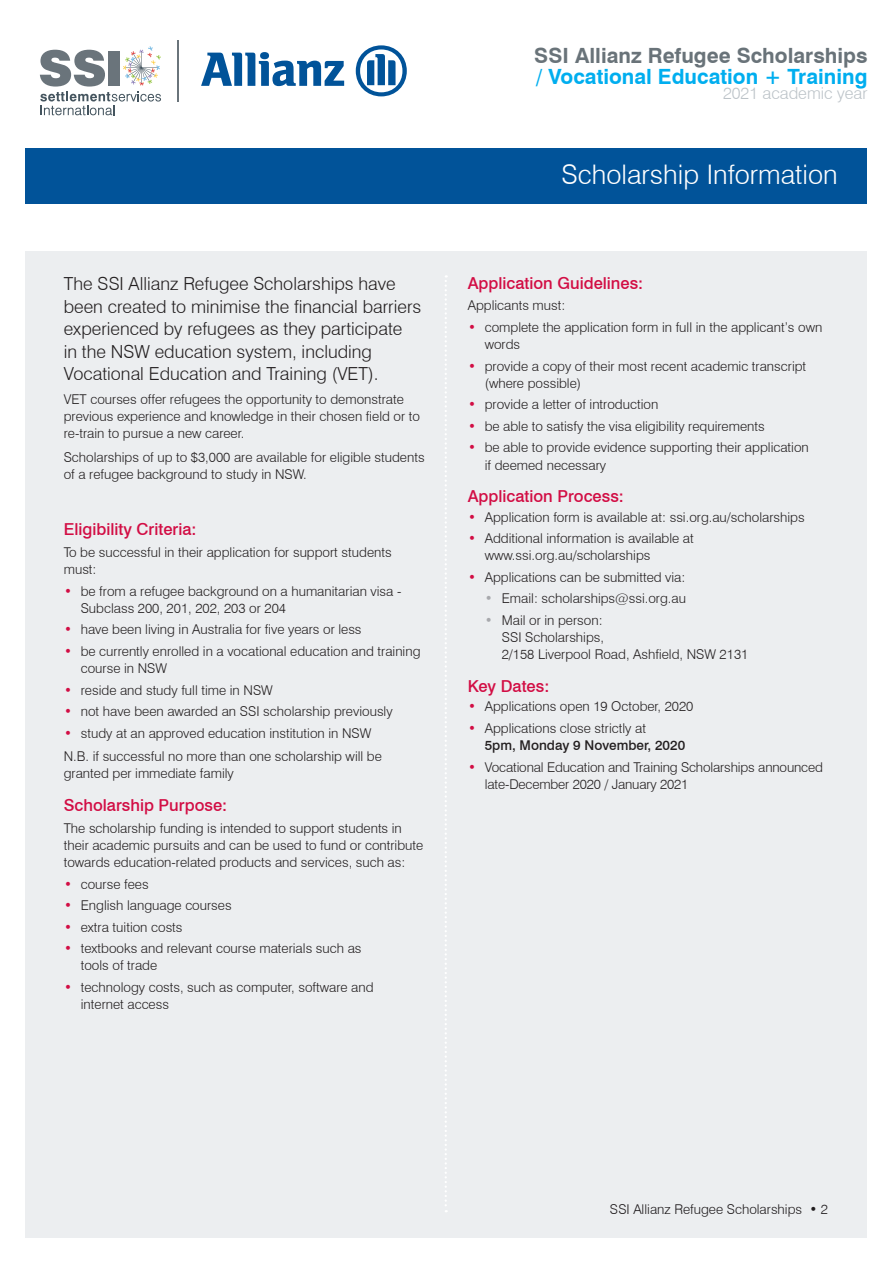
<style>
.page{position:relative;width:893px;height:1263px;background:#fff}
.page>*{position:absolute;margin:0;border:0;box-sizing:border-box;transform-origin:0 0}
.H1b{font:300 27px "Swiss 721 BT";color:#fff}
.t1{font:700 21px "Swiss 721 BT";color:#697379}
.t2{font:700 21px "Swiss 721 BT";color:#00aeef}
.lead_par{font:300 18px/22.5px "Swiss 721 BT";color:#231f20}
.H2-blue{font:500 16.5px "Swiss 721 BT";color:#d20d44}
.t3{font:300 16.5px "Swiss 721 BT";color:#bcc3c8}
.Body-1_indent{font:300 13.5px/17.2px "Swiss 721 BT";color:#231f20}
.Body-1{font:300 13.5px/17.2px "Swiss 721 BT";color:#231f20}
.s1{color:#d20d44}
.s2{color:#a8a9ad}
.s3{font-weight:500}
</style>
<div class="page">
<svg style="left:201px;top:52px;width:143px;height:34px"></svg>
<svg style="left:356px;top:45px;width:51px;height:51px"></svg>
<svg style="left:40px;top:46px;width:121px;height:69px"></svg>
<hr style="left:177px;top:40px;width:1px;height:62px;background:#6a747b">
<div style="left:26px;top:251px;width:841px;height:986px;background:#eceef0"></div>
<svg style="left:445px;top:275px;width:2px;height:937px"></svg>
<div style="left:26px;top:149px;width:841px;height:55px;background:#015399"></div>
<p class="lead_par" style="left:64px;top:272px;width:359px">The SSI Allianz Refugee Scholarships have been created to minimise the financial barriers experienced by refugees as they participate<br>in the NSW education system, including Vocational Education and Training (VET).</p>
<p class="Body-1" style="left:64px;top:390px;width:358px">VET courses offer refugees the opportunity to demonstrate previous experience and knowledge in their chosen field or to re-train to pursue a new career.</p>
<p class="Body-1" style="left:64px;top:448px;width:362px">Scholarships of up to $3,000 are available for eligible students of a refugee background to study in NSW.</p>
<p class="H2-blue" style="left:64px;top:519px;width:134px">Eligibility Criteria:</p>
<p class="Body-1" style="left:64px;top:543px;width:329px">To be successful in their application for support students must:</p>
<p class="Body-1_indent" style="left:81px;top:582px;width:322px;text-indent:-17px"><span class="s1">•</span> be from a refugee background on a humanitarian visa -<br>Subclass 200, 201, 202, 203 or 204</p>
<p class="Body-1_indent" style="left:64px;top:621px;width:299px"><span class="s1">•</span> have been living in Australia for five years or less</p>
<p class="Body-1_indent" style="left:81px;top:642px;width:341px;text-indent:-17px"><span class="s1">•</span> be currently enrolled in a vocational education and training course in NSW</p>
<p class="Body-1_indent" style="left:64px;top:681px;width:210px"><span class="s1">•</span> reside and study full time in NSW</p>
<p class="Body-1_indent" style="left:64px;top:702px;width:330px"><span class="s1">•</span> not have been awarded an SSI scholarship previously</p>
<p class="Body-1_indent" style="left:64px;top:724px;width:309px"><span class="s1">•</span> study at an approved education institution in NSW</p>
<p class="Body-1" style="left:64px;top:748px;width:320px">N.B. if successful no more than one scholarship will be granted per immediate family</p>
<p class="H2-blue" style="left:64px;top:795px;width:165px">Scholarship Purpose:</p>
<p class="Body-1" style="left:64px;top:819px;width:361px">The scholarship funding is intended to support students in their academic pursuits and can be used to fund or contribute towards education-related products and services, such as:</p>
<p class="Body-1_indent" style="left:64px;top:875px;width:86px"><span class="s1">•</span> course fees</p>
<p class="Body-1_indent" style="left:64px;top:896px;width:169px"><span class="s1">•</span> English language courses</p>
<p class="Body-1_indent" style="left:64px;top:918px;width:120px"><span class="s1">•</span> extra tuition costs</p>
<p class="Body-1_indent" style="left:81px;top:939px;width:282px;text-indent:-17px"><span class="s1">•</span> textbooks and relevant course materials such as tools of trade</p>
<p class="Body-1_indent" style="left:81px;top:978px;width:294px;text-indent:-17px"><span class="s1">•</span> technology costs, such as computer, software and internet access</p>
<h2 class="t1" style="left:534px;top:43px;width:335px">SSI Allianz Refugee Scholarships</h2>
<h2 class="t2" style="left:536px;top:64px;width:333px">/ Vocational Education + Training</h2>
<p class="t3" style="left:723px;top:83px;width:146px">2021 academic year</p>
<p class="H1b" style="left:562px;top:158px;width:278px">Scholarship Information</p>
<p class="H2-blue" style="left:468px;top:273px;width:177px">Application Guidelines:</p>
<p class="Body-1" style="left:468px;top:297px;width:99px">Applicants must:</p>
<p class="Body-1_indent" style="left:485px;top:318px;width:339px;text-indent:-16px"><span class="s1">•</span> complete the application form in full in the applicant’s own words</p>
<p class="Body-1_indent" style="left:485px;top:357px;width:323px;text-indent:-16px"><span class="s1">•</span> provide a copy of their most recent academic transcript (where possible)</p>
<p class="Body-1_indent" style="left:468px;top:396px;width:192px"><span class="s1">•</span> provide a letter of introduction</p>
<p class="Body-1_indent" style="left:468px;top:417px;width:298px"><span class="s1">•</span> be able to satisfy the visa eligibility requirements</p>
<p class="Body-1_indent" style="left:485px;top:439px;width:326px;text-indent:-16px"><span class="s1">•</span> be able to provide evidence supporting their application if deemed necessary</p>
<p class="H2-blue" style="left:468px;top:486px;width:158px">Application Process:</p>
<p class="Body-1_indent" style="left:468px;top:508px;width:338px"><span class="s1">•</span> Application form is available at: ssi.org.au/scholarships</p>
<p class="Body-1_indent" style="left:485px;top:530px;width:211px;text-indent:-16px"><span class="s1">•</span> Additional information is available at www.ssi.org.au/scholarships</p>
<p class="Body-1_indent" style="left:468px;top:568px;width:219px"><span class="s1">•</span> Applications can be submitted via:</p>
<p class="Body-1_indent" style="left:485px;top:590px;width:203px"><span class="s2">•</span> Email: scholarships@ssi.org.au</p>
<p class="Body-1_indent" style="left:502px;top:611px;width:248px;text-indent:-17px"><span class="s2">•</span> Mail or in person:<br>SSI Scholarships,<br>2/158 Liverpool Road, Ashfield, NSW 2131</p>
<p class="H2-blue" style="left:468px;top:676px;width:83px">Key Dates:</p>
<p class="Body-1_indent" style="left:468px;top:698px;width:227px"><span class="s1">•</span> Applications open 19 October, 2020</p>
<p class="Body-1_indent" style="left:485px;top:719px;width:202px;text-indent:-16px"><span class="s1">•</span> Applications close strictly at<br><span class="s3">5pm, Monday 9 November, 2020</span></p>
<p class="Body-1_indent" style="left:485px;top:758px;width:340px;text-indent:-16px"><span class="s1">•</span> Vocational Education and Training Scholarships announced late-December 2020 / January 2021</p>
<p class="Body-1" style="left:610px;top:1200px;width:220px">SSI Allianz Refugee Scholarships • 2</p>
</div>
